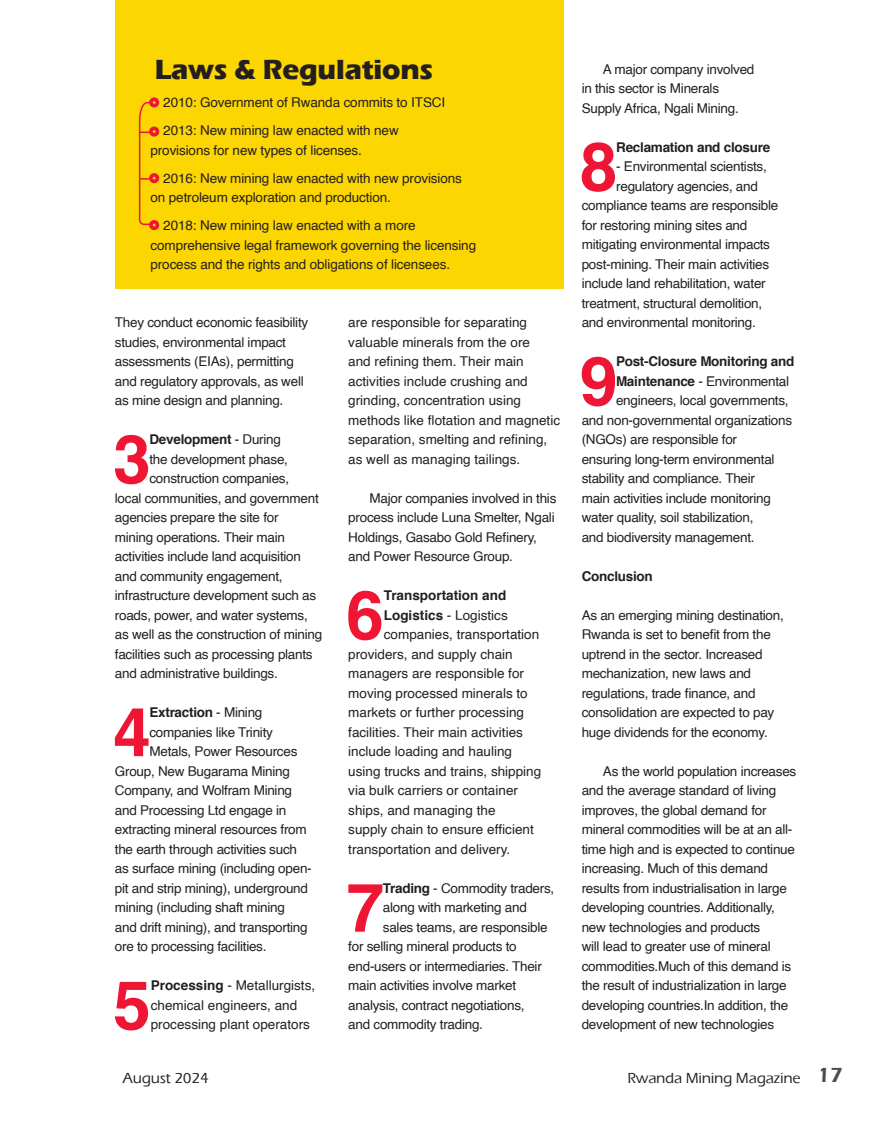
<style>
.page{position:relative;width:881px;height:1127px;background:#fff}
.page>*{position:absolute;margin:0;border:0;box-sizing:border-box;transform-origin:0 0}
.t1{font:700 67.65px "Helvetica";color:#ef1635}
.t2{font:700 28.5px "Eras ITC";color:#241f1f}
.t3{font:500 15px "Eras ITC";color:#241f1f}
.t4{font:13.5px/19.5px "Helvetica";letter-spacing:-.02em;color:#241f1f}
.t5{font:13.5px/19.5px "Helvetica";color:#241f1f}
.t6{font:700 13.5px "Helvetica";letter-spacing:-.02em;color:#241f1f}
.t7{font:700 13.5px "Helvetica";color:#241f1f}
.s1{font-weight:400}
.s2{font-weight:700}
.s3{font-weight:600;font-size:21px;color:#4e4b4c}
</style>
<div class="page">
<div style="left:115px;top:0;width:448px;height:288px;background:#fcd601"></div>
<div style="left:149px;top:127px;width:10px;height:10px;border:4px solid #ef1635;border-radius:50%"></div>
<div style="left:149px;top:173px;width:10px;height:10px;border:4px solid #ef1635;border-radius:50%"></div>
<div style="left:149px;top:97px;width:10px;height:10px;border:4px solid #ef1635;border-radius:50%"></div>
<svg style="left:138px;top:101px;width:19px;height:127px"></svg>
<div style="left:149px;top:220px;width:10px;height:10px;border:4px solid #ef1635;border-radius:50%"></div>
<h2 class="t2" style="left:155px;top:53px;width:282px">Laws &amp; Regulations</h2>
<p class="t4" style="left:163px;top:89px;width:283px;line-height:28px">2010: Government of Rwanda commits to ITSCI<br>2013: New mining law enacted with new</p>
<p class="t4" style="left:163px;top:136px;width:300px;line-height:28px;text-indent:-13px">provisions for new types of licenses.<br>2016: New mining law enacted with new provisions</p>
<p class="t4" style="left:163px;top:184px;width:254px;line-height:28px;text-indent:-13px">on petroleum exploration and production.<br>2018: New mining law enacted with a more</p>
<p class="t4" style="left:150px;top:236px;width:327px">comprehensive legal framework governing the licensing process and the rights and obligations of licensees.</p>
<p class="t4" style="left:115px;top:313px;width:195px">They conduct economic feasibility studies, environmental impact assessments (EIAs), permitting and regulatory approvals, as well as mine design and planning.</p>
<h1 class="t1" style="left:113px;top:405px;width:39px">3</h1>
<p class="t6" style="left:149px;top:428px;width:133px">Development <span class="s1">- During</span></p>
<p class="t4" style="left:149px;top:449px;width:140px">the development phase,</p>
<p class="t4" style="left:149px;top:469px;width:141px">construction companies,</p>
<p class="t4" style="left:115px;top:488px;width:205px">local communities, and government</p>
<p class="t4" style="left:115px;top:508px;width:165px">agencies prepare the site for</p>
<p class="t4" style="left:115px;top:527px;width:172px">mining operations. Their main</p>
<p class="t4" style="left:115px;top:547px;width:187px">activities include land acquisition</p>
<p class="t4" style="left:115px;top:566px;width:169px">and community engagement,</p>
<p class="t4" style="left:115px;top:586px;width:203px">infrastructure development such as</p>
<p class="t4" style="left:115px;top:605px;width:194px">roads, power, and water systems,</p>
<p class="t4" style="left:115px;top:625px;width:209px">as well as the construction of mining</p>
<p class="t4" style="left:115px;top:644px;width:199px">facilities such as processing plants</p>
<p class="t4" style="left:115px;top:664px;width:164px">and administrative buildings.</p>
<h1 class="t1" style="left:113px;top:678px;width:39px">4</h1>
<p class="t6" style="left:149px;top:701px;width:114px">Extraction <span class="s1">- Mining</span></p>
<p class="t4" style="left:149px;top:722px;width:125px">companies like Trinity</p>
<p class="t4" style="left:149px;top:742px;width:149px">Metals, Power Resources</p>
<p class="t4" style="left:115px;top:761px;width:176px">Group, New Bugarama Mining</p>
<p class="t4" style="left:115px;top:781px;width:179px">Company, and Wolfram Mining</p>
<p class="t4" style="left:115px;top:800px;width:173px">and Processing Ltd engage in</p>
<p class="t4" style="left:115px;top:820px;width:193px">extracting mineral resources from</p>
<p class="t4" style="left:115px;top:839px;width:183px">the earth through activities such</p>
<p class="t4" style="left:115px;top:859px;width:198px">as surface mining (including open-</p>
<p class="t4" style="left:115px;top:878px;width:194px">pit and strip mining), underground</p>
<p class="t4" style="left:115px;top:898px;width:171px">mining (including shaft mining</p>
<p class="t4" style="left:115px;top:917px;width:194px">and drift mining), and transporting</p>
<p class="t4" style="left:115px;top:937px;width:153px">ore to processing facilities.</p>
<h1 class="t1" style="left:113px;top:951px;width:39px">5</h1>
<p class="t5" style="left:151px;top:976px;width:166px"><span class="s2">Processing</span> - Metallurgists, chemical engineers, and processing plant operators</p>
<p class="t5" style="left:348px;top:313px;width:213px">are responsible for separating valuable minerals from the ore<br>and refining them. Their main activities include crushing and grinding, concentration using methods like flotation and magnetic separation, smelting and refining, as well as managing tailings.</p>
<p class="t4" style="left:348px;top:488px;width:209px;text-indent:21px">Major companies involved in this process include Luna Smelter, Ngali<br>Holdings, Gasabo Gold Refinery, and Power Resource Group.</p>
<h1 class="t1" style="left:346px;top:561px;width:39px">6</h1>
<p class="t7" style="left:384px;top:584px;width:124px">Transportation and</p>
<p class="t5" style="left:384px;top:605px;width:125px"><span class="s2">Logistics</span> - Logistics</p>
<p class="t5" style="left:384px;top:625px;width:157px">companies, transportation</p>
<p class="t5" style="left:348px;top:644px;width:166px">providers, and supply chain</p>
<p class="t5" style="left:348px;top:664px;width:177px">managers are responsible for</p>
<p class="t5" style="left:348px;top:683px;width:181px">moving processed minerals to</p>
<p class="t5" style="left:348px;top:703px;width:177px">markets or further processing</p>
<p class="t5" style="left:348px;top:722px;width:176px">facilities. Their main activities</p>
<p class="t5" style="left:348px;top:742px;width:165px">include loading and hauling</p>
<p class="t5" style="left:348px;top:761px;width:194px">using trucks and trains, shipping</p>
<p class="t5" style="left:348px;top:781px;width:171px">via bulk carriers or container</p>
<p class="t5" style="left:348px;top:800px;width:149px">ships, and managing the</p>
<p class="t5" style="left:348px;top:820px;width:187px">supply chain to ensure efficient</p>
<p class="t5" style="left:348px;top:839px;width:163px">transportation and delivery.</p>
<h1 class="t1" style="left:346px;top:853px;width:39px">7</h1>
<p class="t4" style="left:383px;top:878px;width:173px"><span class="s2">Trading</span> - Commodity traders,</p>
<p class="t4" style="left:383px;top:898px;width:145px">along with marketing and</p>
<p class="t4" style="left:383px;top:917px;width:166px">sales teams, are responsible</p>
<p class="t4" style="left:348px;top:937px;width:170px">for selling mineral products to</p>
<p class="t4" style="left:348px;top:956px;width:195px">end-users or intermediaries. Their</p>
<p class="t4" style="left:348px;top:976px;width:169px">main activities involve market</p>
<p class="t4" style="left:348px;top:995px;width:178px">analysis, contract negotiations,</p>
<p class="t4" style="left:348px;top:1015px;width:136px">and commodity trading.</p>
<p class="t4" style="left:581px;top:59px;width:174px;text-indent:21px">A major company involved in this sector is Minerals<br>Supply Africa, Ngali Mining.</p>
<h1 class="t1" style="left:579px;top:112px;width:39px">8</h1>
<p class="t6" style="left:616px;top:136px;width:155px">Reclamation and closure</p>
<p class="t4" style="left:616px;top:157px;width:152px">- Environmental scientists,</p>
<p class="t4" style="left:616px;top:176px;width:143px">regulatory agencies, and</p>
<p class="t4" style="left:581px;top:196px;width:198px">compliance teams are responsible</p>
<p class="t4" style="left:581px;top:215px;width:167px">for restoring mining sites and</p>
<p class="t4" style="left:581px;top:235px;width:190px">mitigating environmental impacts</p>
<p class="t4" style="left:581px;top:254px;width:189px">post-mining. Their main activities</p>
<p class="t4" style="left:581px;top:274px;width:185px">include land rehabilitation, water</p>
<p class="t4" style="left:581px;top:293px;width:182px">treatment, structural demolition,</p>
<p class="t4" style="left:581px;top:313px;width:176px">and environmental monitoring.</p>
<h1 class="t1" style="left:579px;top:327px;width:39px">9</h1>
<p class="t6" style="left:615px;top:350px;width:180px">Post-Closure Monitoring and</p>
<p class="t4" style="left:615px;top:371px;width:175px"><span class="s2">Maintenance</span> - Environmental</p>
<p class="t4" style="left:615px;top:391px;width:174px">engineers, local governments,</p>
<p class="t4" style="left:581px;top:410px;width:212px">and non-governmental organizations</p>
<p class="t4" style="left:581px;top:430px;width:157px">(NGOs) are responsible for</p>
<p class="t4" style="left:581px;top:449px;width:194px">ensuring long-term environmental</p>
<p class="t4" style="left:581px;top:469px;width:175px">stability and compliance. Their</p>
<p class="t4" style="left:581px;top:488px;width:191px">main activities include monitoring</p>
<p class="t4" style="left:581px;top:508px;width:173px">water quality, soil stabilization,</p>
<p class="t4" style="left:581px;top:527px;width:174px">and biodiversity management.</p>
<p class="t6" style="left:581px;top:565px;width:73px">Conclusion</p>
<p class="t4" style="left:581px;top:605px;width:203px">As an emerging mining destination,<br>Rwanda is set to benefit from the uptrend in the sector. Increased mechanization, new laws and regulations, trade finance, and consolidation are expected to pay huge dividends for the economy.</p>
<p class="t4" style="left:581px;top:761px;width:216px;text-indent:21px">As the world population increases and the average standard of living improves, the global demand for mineral commodities will be at an all&shy;time high and is expected to continue increasing. Much of this demand results from industrialisation in large developing countries. Additionally, new technologies and products<br>will lead to greater use of mineral commodities.Much of this demand is the result of industrialization in large developing countries.In addition, the development of new technologies</p>
<p class="t3" style="left:123px;top:1069px;width:89px">August 2024</p>
<p class="t3" style="left:627px;top:1069px;width:216px">Rwanda Mining Magazine <span class="s3">17</span></p>
</div>
